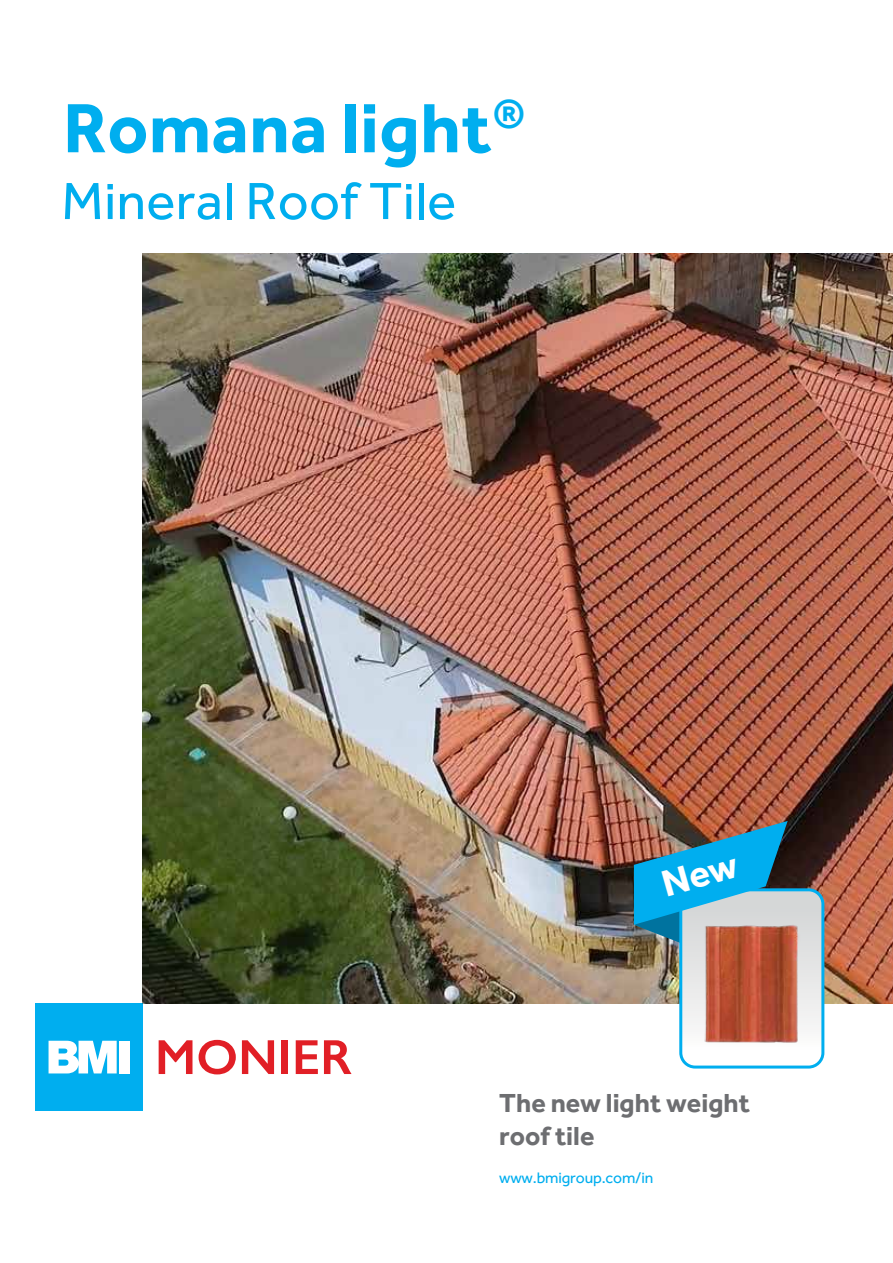
<style>
.page{position:relative;width:893px;height:1263px;background:#fff}
.page>*{position:absolute;margin:0;border:0;box-sizing:border-box;transform-origin:0 0}
.t1{font:700 72px "Effra";letter-spacing:.01em;color:#00aeef}
.t2{font:54px "Effra";letter-spacing:.01em;color:#00aeef}
.t3{font:700 27px/32.4px "Effra";color:#6d6e71}
.t4{font:15.75px "Effra";letter-spacing:-.01em;color:#00aeef}
</style>
<div class="page">
<img style="left:143px;top:253px;width:750px;height:750px">
<svg style="left:159px;top:1040px;width:33px;height:34px"></svg>
<svg style="left:199px;top:1040px;width:37px;height:34px"></svg>
<svg style="left:242px;top:1040px;width:32px;height:34px"></svg>
<div style="left:282px;top:1040px;width:6px;height:34px;background:#e11f26"></div>
<svg style="left:296px;top:1040px;width:22px;height:34px"></svg>
<svg style="left:324px;top:1040px;width:28px;height:34px"></svg>
<div style="left:35px;top:1003px;width:108px;height:108px;background:#00aeef"></div>
<svg style="left:49px;top:1041px;width:68px;height:32px;background:#d1f0fc"></svg>
<div style="left:120px;top:1041px;width:10px;height:32px;background:#fff"></div>
<img style="left:634px;top:821px;width:189px;height:246px">
<h1 class="t1" style="left:63px;top:84px;width:464px">Romana light<sup>®</sup></h1>
<h2 class="t2" style="left:61px;top:170px;width:396px">Mineral Roof Tile</h2>
<p class="t3" style="left:499px;top:1086px;width:252px">The new light weight roof tile</p>
<p class="t4" style="left:499px;top:1169px;width:156px">www.bmigroup.com/in</p>
</div>
